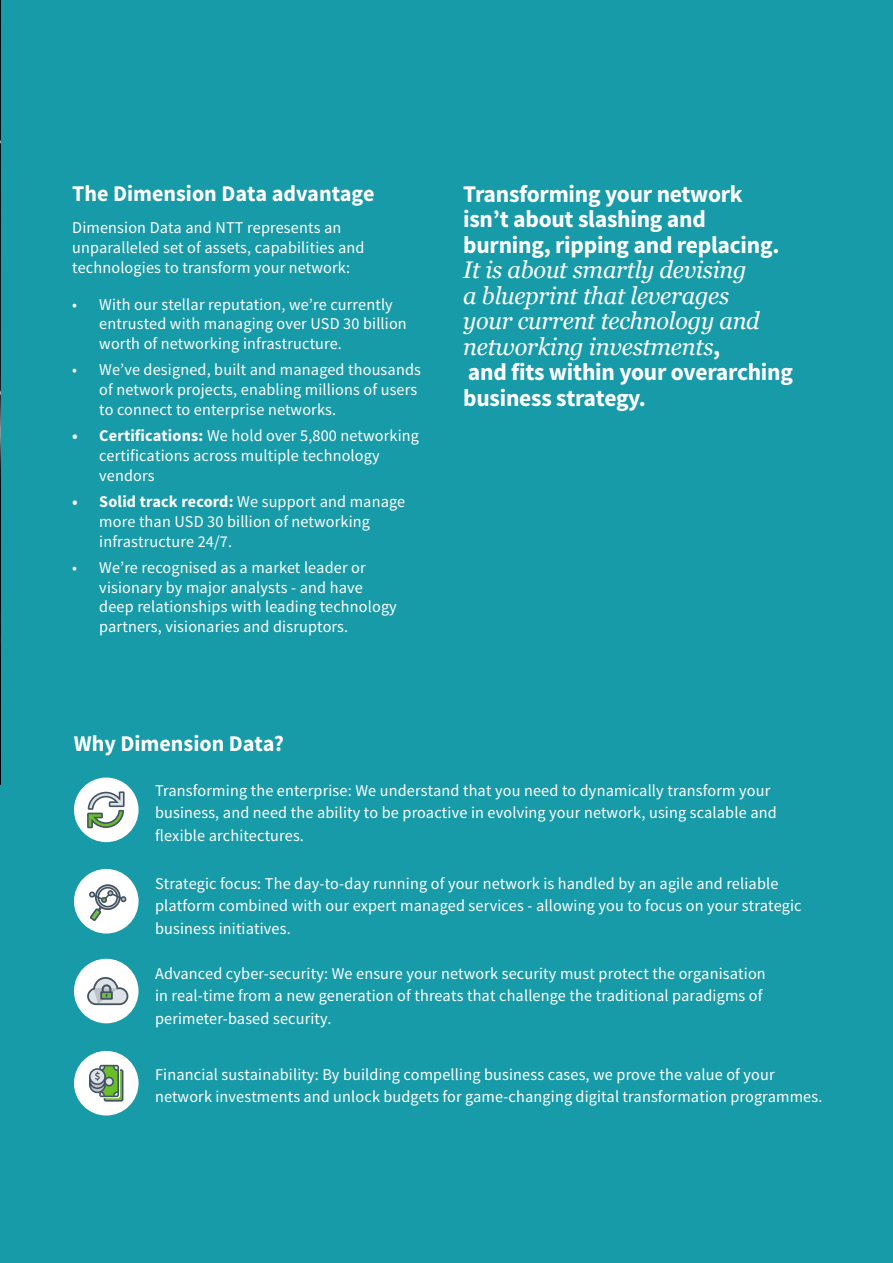
<style>
.page{position:relative;width:893px;height:1263px;background:#189ba9}
.page>*{position:absolute;margin:0;border:0;box-sizing:border-box;transform-origin:0 0}
.t1{font:700 24px/25.5px "Source Sans Pro";letter-spacing:-.01em;color:#fff}
.t2{font:italic 24px/25.5px "Georgia";letter-spacing:-.01em;color:#fff}
.t3{font:700 22.5px "Source Sans Pro";color:#fff}
.t4{font:16.5px/19.8px "Source Sans Pro";letter-spacing:.01em;color:#fff}
.s1{font-weight:700}
.s2{font-family:"Source Sans Pro";font-weight:700;font-style:normal}
</style>
<div class="page">
<img style="left:0;top:0;width:1px;height:784px">
<div style="left:74px;top:777px;width:65px;height:65px;background:#fff;border-radius:50%"></div>
<div style="left:74px;top:869px;width:65px;height:64px;background:#fff;border-radius:50%"></div>
<div style="left:74px;top:959px;width:65px;height:64px;background:#fff;border-radius:50%"></div>
<div style="left:74px;top:1051px;width:65px;height:64px;background:#fff;border-radius:50%"></div>
<svg style="left:89px;top:1065px;width:34px;height:36px"></svg>
<svg style="left:87px;top:977px;width:41px;height:28px"></svg>
<svg style="left:89px;top:884px;width:37px;height:37px"></svg>
<svg style="left:87px;top:791px;width:38px;height:37px"></svg>
<h2 class="t3" style="left:72px;top:179px;width:304px">The Dimension Data advantage</h2>
<p class="t4" style="left:72px;top:218px;width:294px">Dimension Data and NTT represents an unparalleled set of assets, capabilities and technologies to transform your network:</p>
<p class="t4" style="left:99px;top:294px;width:309px;text-indent:-27px">• With our stellar reputation, we’re currently entrusted with managing over USD 30 billion worth of networking infrastructure.</p>
<p class="t4" style="left:99px;top:360px;width:323px;text-indent:-27px">• We’ve designed, built and managed thousands of network projects, enabling millions of users to connect to enterprise networks.</p>
<p class="t4" style="left:99px;top:426px;width:321px;text-indent:-27px"><span class="s1">• Certifications:</span> We hold over 5,800 networking certifications across multiple technology vendors</p>
<p class="t4" style="left:99px;top:492px;width:307px;text-indent:-27px"><span class="s1">• Solid track record:</span> We support and manage more than USD 30 billion of networking infrastructure 24/7.</p>
<p class="t4" style="left:99px;top:558px;width:299px;text-indent:-27px">• We’re recognised as a market leader or visionary by major analysts - and have deep relationships with leading technology partners, visionaries and disruptors.</p>
<h2 class="t3" style="left:74px;top:729px;width:212px">Why Dimension Data?</h2>
<h1 class="t1" style="left:463px;top:182px;width:318px">Transforming your network isn’t about slashing and burning, ripping and replacing.</h1>
<h1 class="t2" style="left:463px;top:256px;width:298px">It is about smartly devising a blueprint that leverages your current technology and networking investments<span class="s2">,</span></h1>
<h1 class="t1" style="left:463px;top:360px;width:331px">and fits within your overarching business strategy.</h1>
<p class="t4" style="left:155px;top:779px;width:623px;line-height:22.5px">Transforming the enterprise: We understand that you need to dynamically transform your business, and need the ability to be proactive in evolving your network, using scalable and flexible architectures.</p>
<p class="t4" style="left:155px;top:872px;width:648px;line-height:22.5px">Strategic focus: The day-to-day running of your network is handled by an agile and reliable platform combined with our expert managed services - allowing you to focus on your strategic business initiatives.</p>
<p class="t4" style="left:155px;top:962px;width:612px;line-height:22.5px">Advanced cyber-security: We ensure your network security must protect the organisation in real-time from a new generation of threats that challenge the traditional paradigms of perimeter-based security.</p>
<p class="t4" style="left:155px;top:1063px;width:669px;line-height:22.5px">Financial sustainability: By building compelling business cases, we prove the value of your network investments and unlock budgets for game-changing digital transformation programmes.</p>
</div>
